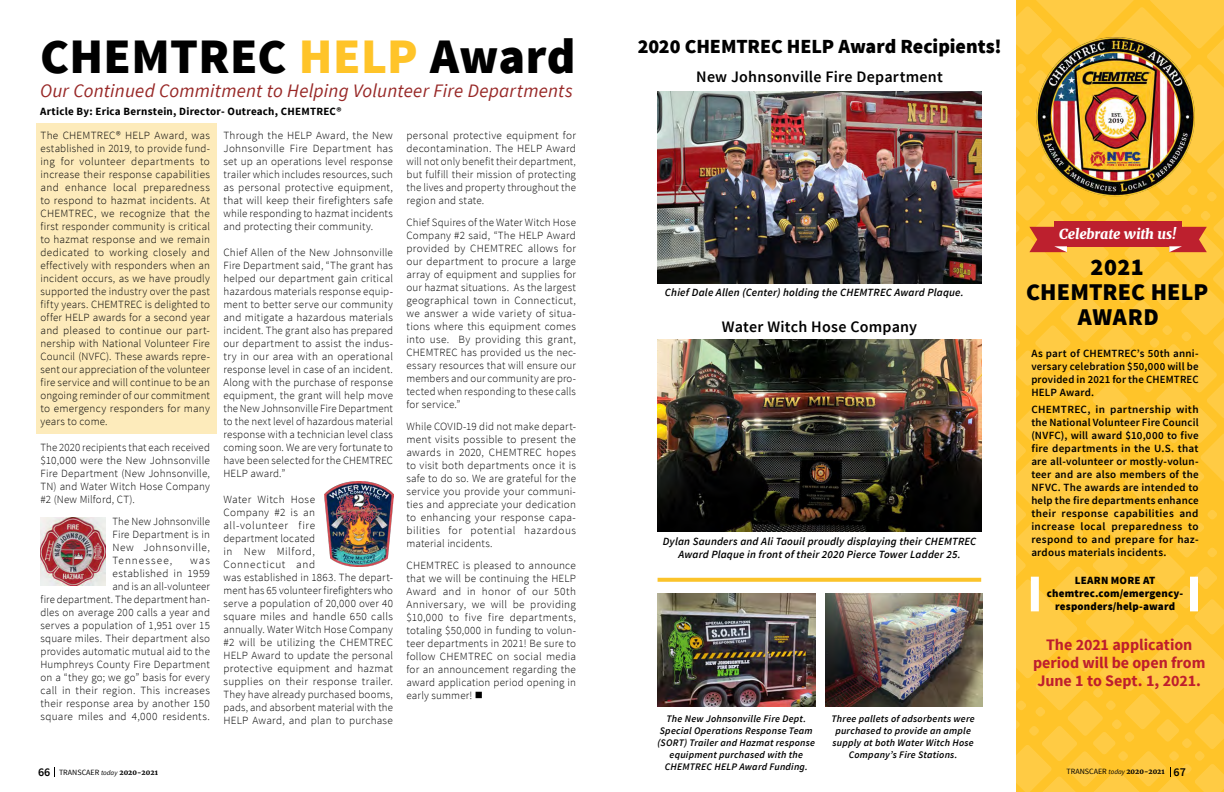
<style>
.page{position:relative;width:1224px;height:792px;background:#fff}
.page>*{position:absolute;margin:0;border:0;box-sizing:border-box;transform-origin:0 0}
.t1{font:900 49.5px "Source Sans Pro";letter-spacing:.005em;color:#000}
.t2{font:900 24px/49.9px "Source Sans Pro";letter-spacing:.01em;color:#000;text-align:center}
.t3{font:900 20px "Source Sans Pro";letter-spacing:-.005em;color:#000}
.t4{font:italic 19px "Source Sans Pro";letter-spacing:.01em;color:#982827}
.t5{font:700 16px/18px "Source Sans Pro";letter-spacing:-.005em;color:#be1e2d;text-align:center}
.t6{font:600 16px "Source Sans Pro";letter-spacing:.015em;color:#000}
.t7{font:italic 900 14px "Merriweather";letter-spacing:-.01em;color:#fff}
.t8{font:300 11px/13px "Source Sans Pro";letter-spacing:.02em;color:#000;text-align:justify}
.t9{font:600 11px/13px "Source Sans Pro";letter-spacing:.02em;color:#000;text-align:justify}
.t10{font:italic 600 11px/13px "Source Sans Pro";letter-spacing:.02em;color:#000;text-align:center}
.t11{font:900 11px/13px "Source Sans Pro";letter-spacing:.015em;color:#000;text-align:center}
.t12{font:700 11px "Source Sans Pro";letter-spacing:.02em;color:#000}
.t13{font:italic 600 10px/12px "Source Sans Pro";letter-spacing:.02em;color:#000;text-align:center}
.t14{font:8px "Source Sans Pro";color:#000}
.s1{color:#ffc429}
.s2{font-weight:600;font-size:12px}
.s3{font-style:italic;font-size:7px}
.s4{font-family:"Merriweather";font-weight:700;font-size:7px}
</style>
<div class="page">
<div style="left:36px;top:123px;width:181px;height:310px;background:#fdebbb"></div>
<img style="left:657px;top:91px;width:295px;height:192px">
<img style="left:657px;top:339px;width:295px;height:192px">
<img style="left:40px;top:517px;width:65px;height:68px">
<img style="left:324px;top:481px;width:69px;height:86px">
<img style="left:657px;top:593px;width:158px;height:113px">
<img style="left:825px;top:593px;width:127px;height:113px">
<svg style="left:658px;top:578px;width:294px;height:4px"></svg>
<svg style="left:952px;top:0;width:272px;height:792px"></svg>
<h3 class="t3" style="left:638px;top:33px;width:366px">2020 CHEMTREC HELP Award Recipients!</h3>
<h3 class="t6" style="left:696px;top:67px;width:248px">New Johnsonville Fire Department</h3>
<h1 class="t1" style="left:40px;top:24px;width:537px">CHEMTREC <span class="s1">HELP</span> Award</h1>
<h3 class="t4" style="left:40px;top:79px;width:534px">Our Continued Commitment to Helping Volunteer Fire Departments</h3>
<p class="t8" style="left:40px;top:128px;width:171px">The CHEMTREC® HELP Award, was established in 2019, to provide fund&shy;ing for volunteer departments to increase their response capabilities and enhance local preparedness to respond to hazmat incidents. At CHEMTREC, we recognize that the first responder community is critical to hazmat response and we remain dedicated to working closely and effectively with responders when an incident occurs, as we have proudly supported the industry over the past fifty years. CHEMTREC is delighted to offer HELP awards for a second year and pleased to continue our part&shy;nership with National Volunteer Fire Council (NVFC). These awards repre&shy;sent our appreciation of the volunteer fire service and will continue to be an ongoing reminder of our commitment to emergency responders for many years to come.</p>
<p class="t8" style="left:40px;top:441px;width:171px">The 2020 recipients that each received $10,000 were the New Johnsonville Fire Department (New Johnsonville, TN) and Water Witch Hose Company #2 (New Milford, CT).</p>
<p class="t8" style="left:112px;top:515px;width:99px">The New Johnsonville Fire Department is in New Johnsonville, Tennessee,</p>
<p class="t12" style="left:40px;top:105px;width:303px">Article By: Erica Bernstein, Director- Outreach, CHEMTREC®</p>
<p class="t8" style="left:406px;top:128px;width:171px">personal protective equipment for decontamination. The HELP Award will not only benefit their department, but fulfill their mission of protecting the lives and property throughout the region and state.</p>
<p class="t8" style="left:406px;top:215px;width:171px">Chief Squires of the Water Witch Hose Company #2 said, “The HELP Award provided by CHEMTREC allows for our department to procure a large array of equipment and supplies for our hazmat situations. As the largest geographical town in Connecticut, we answer a wide variety of situa&shy;tions where this equipment comes into use. By providing this grant, CHEMTREC has provided us the nec&shy;essary resources that will ensure our members and our community are pro&shy;tected when responding to these calls for service.”</p>
<p class="t8" style="left:406px;top:419px;width:171px">While COVID-19 did not make depart&shy;ment visits possible to present the awards in 2020, CHEMTREC hopes to visit both departments once it is safe to do so. We are grateful for the service you provide your communi&shy;ties and appreciate your dedication to enhancing your response capa&shy;bilities for potential hazardous material incidents.</p>
<p class="t8" style="left:406px;top:558px;width:171px">CHEMTREC is pleased to announce that we will be continuing the HELP Award and in honor of our 50th Anniversary, we will be providing $10,000 to five fire departments, totaling $50,000 in funding to volun&shy;teer departments in 2021! Be sure to follow CHEMTREC on social media for an announcement regarding the award application period opening in early summer! ■</p>
<p class="t8" style="left:223px;top:128px;width:171px">Through the HELP Award, the New Johnsonville Fire Department has set up an operations level response trailer which includes resources, such as personal protective equipment, that will keep their firefighters safe while responding to hazmat incidents and protecting their community.</p>
<p class="t8" style="left:224px;top:245px;width:171px">Chief Allen of the New Johnsonville Fire Department said, “The grant has helped our department gain critical hazardous materials response equip&shy;ment to better serve our community and mitigate a hazardous materials incident. The grant also has prepared our department to assist the indus&shy;try in our area with an operational response level in case of an incident.<br>Along with the purchase of response equipment, the grant will help move the New Johnsonville Fire Department to the next level of hazardous material response with a technician level class coming soon. We are very fortunate to have been selected for the CHEMTREC HELP award.”</p>
<p class="t8" style="left:224px;top:492px;width:171px;text-align:left">Water Witch Hose<br>Company #2 is an<br>all-volunteer fire<br>department located<br>in New Milford,<br>Connecticut and<br>was established in 1863. The depart&shy;ment has 65 volunteer firefighters who serve a population of 20,000 over 40 square miles and handle 650 calls annually. Water Witch Hose Company #2 will be utilizing the CHEMTREC<br>HELP Award to update the personal protective equipment and hazmat supplies on their response trailer.<br>They have already purchased booms, pads, and absorbent material with the<br>HELP Award, and plan to purchase</p>
<p class="t7" style="left:1059px;top:225px;width:119px">Celebrate with us!</p>
<h2 class="t2" style="left:1078px;top:243px;width:83px">2021<br>AWARD</h2>
<p class="t9" style="left:1031px;top:347px;width:169px">As part of CHEMTREC’s 50th anni&shy;versary celebration $50,000 will be provided in 2021 for the CHEMTREC HELP Award.</p>
<p class="t9" style="left:1031px;top:403px;width:169px">CHEMTREC, in partnership with the National Volunteer Fire Council (NVFC), will award $10,000 to five fire departments in the U.S. that are all-volunteer or mostly-volun&shy;teer and are also members of the NFVC. The awards are intended to help the fire departments enhance their response capabilities and increase local preparedness to respond to and prepare for haz&shy;ardous materials incidents.</p>
<h2 class="t2" style="left:1026px;top:269px;width:184px">CHEMTREC HELP</h2>
<p class="t10" style="left:665px;top:286px;width:300px">Chief Dale Allen (Center) holding the CHEMTREC Award Plaque.</p>
<h3 class="t6" style="left:722px;top:316px;width:197px">Water Witch Hose Company</h3>
<p class="t10" style="left:663px;top:535px;width:315px">Dylan Saunders and Ali Taouil proudly displaying their CHEMTREC<br>Award Plaque in front of their 2020 Pierce Tower Ladder 25.</p>
<p class="t8" style="left:40px;top:554px;width:171px;text-align:right">was<br>established in 1959<br>and is an all-volunteer<br>fire department. The department han&shy;dles on average 200 calls a year and serves a population of 1,951 over 15 square miles. Their department also provides automatic mutual aid to the<br>Humphreys County Fire Department on a “they go; we go” basis for every call in their region. This increases their response area by another 150 square miles and 4,000 residents.</p>
<p class="t11" style="left:1047px;top:575px;width:138px">LEARN MORE AT chemtrec.com/emergency&shy;responders/help-award</p>
<h3 class="t5" style="left:1033px;top:636px;width:174px">The 2021 application period will be open from<br>June 1 to Sept. 1, 2021.</h3>
<p class="t13" style="left:658px;top:713px;width:159px">The New Johnsonville Fire Dept.<br>Special Operations Response Team (SORT) Trailer and Hazmat response equipment purchased with the<br>CHEMTREC HELP Award Funding.</p>
<p class="t13" style="left:832px;top:713px;width:145px">Three pallets of adsorbents were purchased to provide an ample supply at both Water Witch Hose<br>Company’s Fire Stations.</p>
<p class="t14" style="left:38px;top:768px;width:121px"><span class="s2">66</span> TRANSCAER <span class="s3">today</span> <span class="s4">2020-2021</span></p>
<p class="t14" style="left:1067px;top:767px;width:121px">TRANSCAER <span class="s3">today</span> <span class="s4">2020-2021</span> <span class="s2">67</span></p>
</div>
